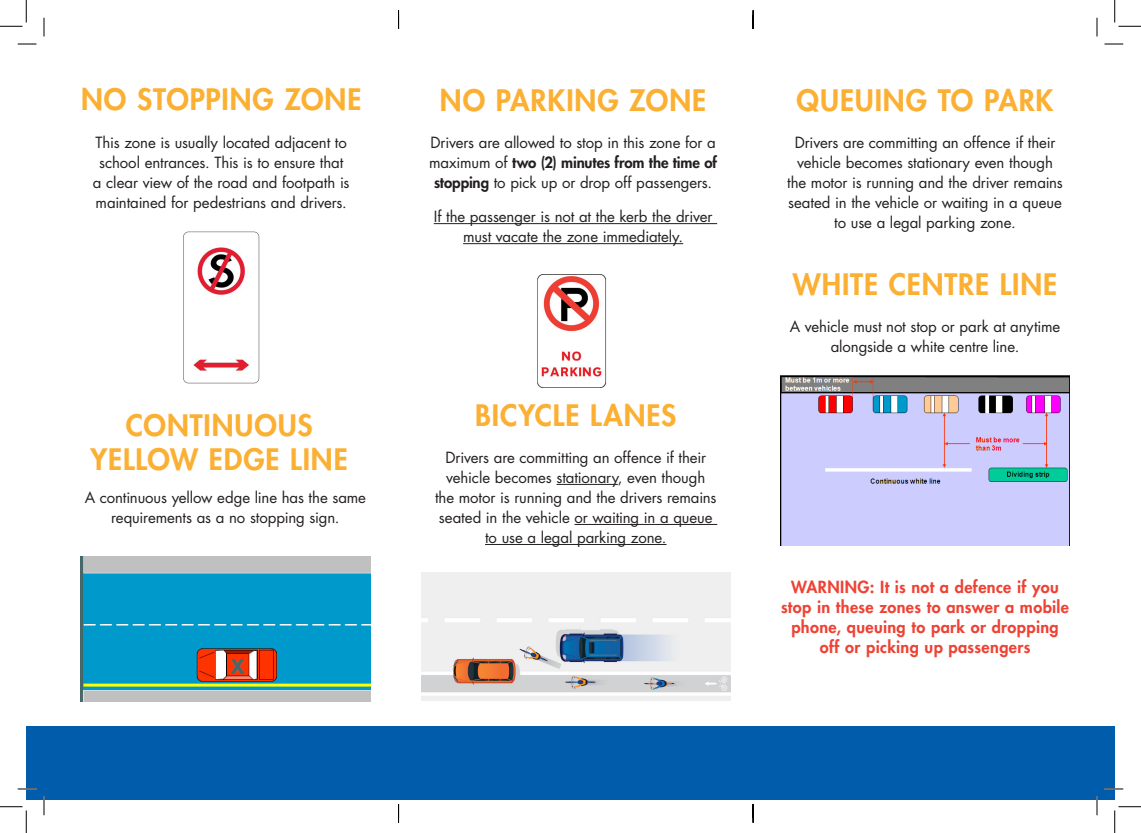
<style>
.page{position:relative;width:1141px;height:833px;background:#fff}
.page>*{position:absolute;margin:0;border:0;box-sizing:border-box;transform-origin:0 0}
.Body{font:800 28.75px/33.8px "Futura Std";letter-spacing:.03em;color:#fbb033;text-align:center}
.Subheading_2{font:800 16.25px/20px "Futura Std";letter-spacing:.025em;color:#ee4234;text-align:center}
.Body-2{font:15px/20px "Futura Std";letter-spacing:-.005em;color:#231f20;text-align:center}
.s1{font-weight:800}
</style>
<div class="page">
<div style="left:26px;top:725px;width:1088px;height:74px;background:#015dab"></div>
<img style="left:780px;top:375px;width:289px;height:169px">
<hr style="left:434px;top:223px;width:283px;height:1px;background:#231f20">
<hr style="left:463px;top:243px;width:220px;height:1px;background:#231f20">
<img style="left:537px;top:274px;width:70px;height:113px">
<hr style="left:556px;top:483px;width:62px;height:1px;background:#231f20">
<hr style="left:574px;top:523px;width:143px;height:1px;background:#231f20">
<hr style="left:485px;top:543px;width:181px;height:1px;background:#231f20">
<img style="left:421px;top:572px;width:309px;height:128px">
<img style="left:183px;top:231px;width:77px;height:152px">
<img style="left:81px;top:556px;width:289px;height:145px">
<svg style="left:18px;top:43px;width:18px;height:2px"></svg>
<svg style="left:1104px;top:43px;width:19px;height:2px"></svg>
<svg style="left:18px;top:788px;width:18px;height:1px"></svg>
<svg style="left:1104px;top:787px;width:19px;height:2px"></svg>
<svg style="left:43px;top:18px;width:2px;height:18px"></svg>
<svg style="left:43px;top:796px;width:2px;height:18px"></svg>
<svg style="left:1096px;top:18px;width:1px;height:18px"></svg>
<svg style="left:1096px;top:796px;width:1px;height:18px"></svg>
<svg style="left:0;top:0;width:27px;height:27px"></svg>
<svg style="left:0;top:806px;width:27px;height:26px"></svg>
<svg style="left:1114px;top:0;width:26px;height:27px"></svg>
<svg style="left:1114px;top:806px;width:26px;height:26px"></svg>
<svg style="left:398px;top:10px;width:1px;height:19px"></svg>
<svg style="left:398px;top:804px;width:1px;height:18px"></svg>
<svg style="left:752px;top:10px;width:1px;height:19px"></svg>
<svg style="left:752px;top:804px;width:1px;height:18px"></svg>
<p class="Body" style="left:81px;top:83px;width:282px">NO STOPPING ZONE</p>
<p class="Body-2" style="left:93px;top:132px;width:258px">This zone is usually located adjacent to school entrances. This is to ensure that a clear view of the road and footpath is maintained for pedestrians and drivers.</p>
<p class="Body" style="left:90px;top:408px;width:259px">CONTINUOUS<br>YELLOW EDGE LINE</p>
<p class="Body-2" style="left:85px;top:487px;width:283px">A continuous yellow edge line has the same requirements as a no stopping sign.</p>
<p class="Body" style="left:440px;top:84px;width:268px">NO PARKING ZONE</p>
<p class="Body-2" style="left:429px;top:132px;width:289px">Drivers are allowed to stop in this zone for a maximum of <span class="s1">two (2) minutes from the time of stopping</span> to pick up or drop off passengers.</p>
<p class="Body-2" style="left:434px;top:207px;width:280px">If the passenger is not at the kerb the driver must vacate the zone immediately.</p>
<p class="Body" style="left:475px;top:398px;width:203px">BICYCLE LANES</p>
<p class="Body-2" style="left:435px;top:447px;width:283px">Drivers are committing an offence if their vehicle becomes stationary, even though the motor is running and the drivers remains seated in the vehicle or waiting in a queue to use a legal parking zone.</p>
<p class="Body" style="left:796px;top:84px;width:258px">QUEUING TO PARK</p>
<p class="Body-2" style="left:787px;top:132px;width:277px">Drivers are committing an offence if their vehicle becomes stationary even though the motor is running and the driver remains seated in the vehicle or waiting in a queue to use a legal parking zone.</p>
<p class="Body" style="left:792px;top:267px;width:266px">WHITE CENTRE LINE</p>
<p class="Body-2" style="left:789px;top:316px;width:272px">A vehicle must not stop or park at anytime alongside a white centre line.</p>
<p class="Subheading_2" style="left:781px;top:576px;width:289px">WARNING: It is not a defence if you stop in these zones to answer a mobile phone, queuing to park or dropping off or picking up passengers</p>
</div>
